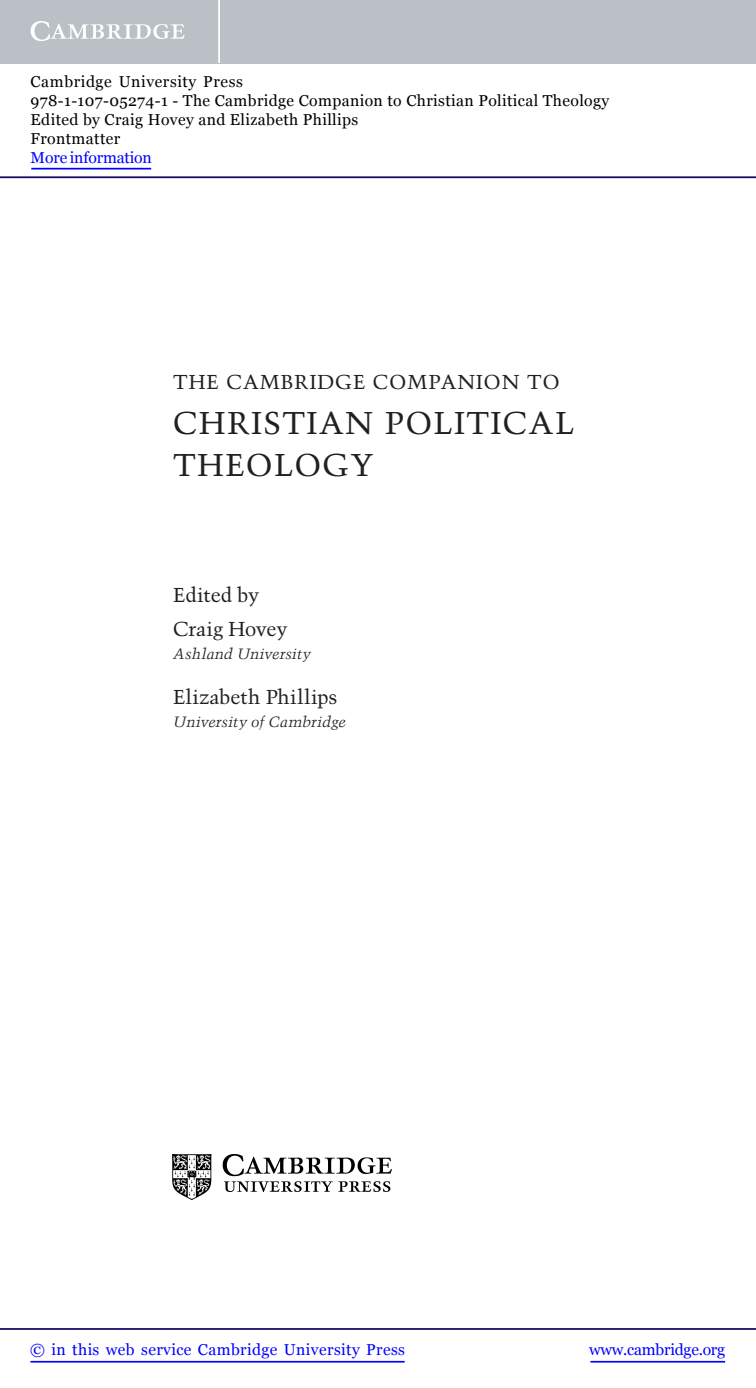
<style>
.page{position:relative;width:756px;height:1388px;background:#fff}
.page>*{position:absolute;margin:0;border:0;box-sizing:border-box;transform-origin:0 0}
.t1{font:31.5px/42px "Trump Mediaeval LT Std";letter-spacing:.05em;color:#231f20}
.t2{font:20.12px/34.1px "Trump Mediaeval LT Std";letter-spacing:-.005em;color:#231f20}
.t3{font:15.75px/18.9px "Georgia";letter-spacing:.025em;color:#000}
.t4{font:15.75px "Georgia";letter-spacing:.025em;color:#00f}
.t5{font:15.75px "Georgia";letter-spacing:-.015em;color:#00f}
.t6{font:15.75px "Georgia";letter-spacing:-.01em;color:#00f}
.t7{font:italic 14.88px "Trump Mediaeval LT Std";color:#231f20}
</style>
<div class="page">
<img style="left:173px;top:1154px;width:219px;height:46px">
<hr style="left:591px;top:1361px;width:134px;height:1px;background:#00f">
<hr style="left:0;top:1328px;width:756px;height:2px;background:#150666">
<hr style="left:31px;top:1361px;width:374px;height:1px;background:#00f">
<div style="left:0;top:0;width:756px;height:63px;background:#bac0c6"></div>
<svg style="left:31px;top:21px;width:154px;height:20px"></svg>
<hr style="left:218px;top:0;width:2px;height:63px;background:#fff">
<hr style="left:0;top:176px;width:756px;height:2px;background:#150666">
<hr style="left:31px;top:168px;width:120px;height:1px;background:#00f">
<p class="t3" style="left:31px;top:73px;width:580px">Cambridge University Press<br>978-1-107-05274-1 - The Cambridge Companion to Christian Political Theology Edited by Craig Hovey and Elizabeth Phillips<br>Frontmatter</p>
<p class="t6" style="left:31px;top:148px;width:123px">More information</p>
<p class="t2" style="left:173px;top:367px;width:388px">THE CAMBRIDGE COMPANION TO</p>
<h1 class="t1" style="left:173px;top:404px;width:403px">CHRISTIAN POLITICAL<br>THEOLOGY</h1>
<p class="t2" style="left:173px;top:579px;width:116px">Edited by<br>Craig Hovey</p>
<p class="t7" style="left:173px;top:647px;width:139px">Ashland University</p>
<p class="t2" style="left:173px;top:681px;width:166px">Elizabeth Phillips</p>
<p class="t7" style="left:173px;top:715px;width:174px">University of Cambridge</p>
<p class="t4" style="left:30px;top:1339px;width:376px">© in this web service Cambridge University Press</p>
<p class="t5" style="left:589px;top:1339px;width:137px">www.cambridge.org</p>
</div>
